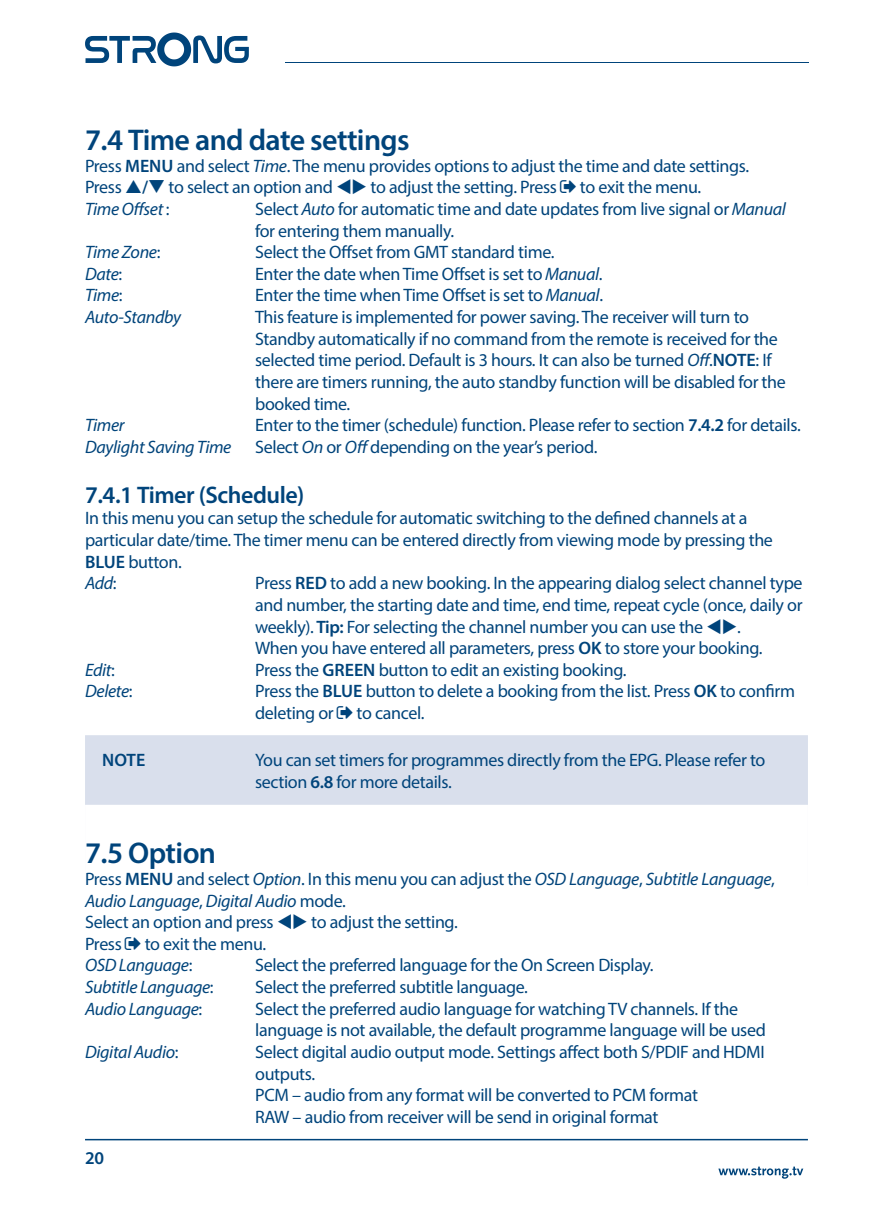
<style>
.page{position:relative;width:893px;height:1217px;background:#fff}
.page>*{position:absolute;margin:0;border:0;box-sizing:border-box;transform-origin:0 0}
.t1{font:600 30px "Myriad Pro";letter-spacing:-.02em;color:#00447b}
.t2{font:600 24px "Myriad Pro";letter-spacing:-.02em;color:#00447b}
.t3{font:18px/21.6px "Myriad Pro";letter-spacing:-.02em;color:#00447b}
.t4{font:italic 18px "Myriad Pro";letter-spacing:-.02em;color:#00447b}
.t5{font:600 18px "Myriad Pro";letter-spacing:-.01em;color:#00447b}
.s1{font-weight:600}
.s2{font-style:italic}
.s3{font-style:normal}
</style>
<div class="page">
<hr style="left:85px;top:1138px;width:723px;height:2px;background:#00447b">
<hr style="left:285px;top:62px;width:524px;height:1px;background:#00447b">
<svg style="left:85px;top:33px;width:164px;height:33px"></svg>
<svg style="left:718px;top:1166px;width:85px;height:12px"></svg>
<div style="left:85px;top:735px;width:723px;height:150px;background:#d9dfec"></div>
<div style="left:85px;top:804px;width:723px;height:105px;background:#fff"></div>
<h1 class="t1" style="left:85px;top:121px;width:326px">7.4 Time and date settings</h1>
<p class="t3" style="left:85px;top:155px;width:666px">Press <span class="s1">MENU</span> and select <span class="s2">Time</span>. The menu provides options to adjust the time and date settings.<br>Press <span class="s1">/</span>❑ to select an option and ▼◆ to adjust the setting. Press</p>
<p class="t3" style="left:580px;top:176px;width:123px">to exit the menu.</p>
<p class="t4" style="left:85px;top:198px;width:86px">Time Offset <span class="s3">:</span></p>
<p class="t3" style="left:255px;top:198px;width:532px">Select <span class="s2">Auto</span> for automatic time and date updates from live signal or <span class="s2">Manual </span>for entering them manually.</p>
<p class="t4" style="left:85px;top:241px;width:77px">Time Zone<span class="s3">:</span></p>
<p class="t3" style="left:255px;top:241px;width:301px">Select the Offset from GMT standard time.</p>
<p class="t4" style="left:85px;top:263px;width:39px">Date<span class="s3">:</span></p>
<p class="t3" style="left:255px;top:263px;width:349px">Enter the date when Time Offset is set to <span class="s2">Manual</span>.</p>
<p class="t4" style="left:85px;top:284px;width:39px">Time<span class="s3">:</span></p>
<p class="t3" style="left:255px;top:284px;width:349px">Enter the time when Time Offset is set to <span class="s2">Manual</span>.</p>
<p class="t4" style="left:85px;top:306px;width:98px">Auto-Standby</p>
<p class="t3" style="left:255px;top:306px;width:532px">This feature is implemented for power saving. The receiver will turn to Standby automatically if no command from the remote is received for the selected time period. Default is 3 hours. It can also be turned <span class="s2">Off</span>.<span class="s1">NOTE</span>: If there are timers running, the auto standby function will be disabled for the booked time.</p>
<p class="t4" style="left:85px;top:414px;width:41px">Timer</p>
<p class="t3" style="left:255px;top:414px;width:547px">Enter to the timer (schedule) function. Please refer to section <span class="s1">7.4.2</span> for details.</p>
<p class="t4" style="left:85px;top:435px;width:148px">Daylight Saving Time</p>
<p class="t3" style="left:255px;top:435px;width:344px">Select <span class="s2">On</span> or <span class="s2">Off</span> depending on the year’s period.</p>
<h2 class="t2" style="left:85px;top:479px;width:221px">7.4.1 Timer (Schedule)</h2>
<p class="t3" style="left:85px;top:507px;width:689px">In this menu you can setup the schedule for automatic switching to the defined channels at a particular date/time. The timer menu can be entered directly from viewing mode by pressing the <span class="s1">BLUE</span> button.<br><span class="s2">Add</span>:</p>
<p class="t3" style="left:255px;top:572px;width:549px">Press <span class="s1">RED</span> to add a new booking. In the appearing dialog select channel type and number, the starting date and time, end time, repeat cycle (once, daily or weekly). <span class="s1">Tip:</span> For selecting the channel number you can use the ▼◆.<br>When you have entered all parameters, press <span class="s1">OK</span> to store your booking.</p>
<p class="t4" style="left:85px;top:658px;width:31px">Edit<span class="s3">:</span></p>
<p class="t3" style="left:255px;top:658px;width:373px">Press the <span class="s1">GREEN</span> button to edit an existing booking.</p>
<p class="t4" style="left:85px;top:680px;width:49px">Delete<span class="s3">:</span></p>
<p class="t3" style="left:255px;top:680px;width:541px">Press the <span class="s1">BLUE</span> button to delete a booking from the list. Press <span class="s1">OK</span> to confirm deleting or</p>
<p class="t3" style="left:357px;top:701px;width:69px">to cancel.</p>
<p class="t5" style="left:102px;top:748px;width:45px">NOTE</p>
<p class="t3" style="left:255px;top:748px;width:512px">You can set timers for programmes directly from the EPG. Please refer to section <span class="s1">6.8</span> for more details.</p>
<h1 class="t1" style="left:85px;top:834px;width:133px">7.5 Option</h1>
<p class="t3" style="left:85px;top:867px;width:691px">Press <span class="s1">MENU</span> and select <span class="s2">Option</span>. In this menu you can adjust the <span class="s2">OSD Language</span>, <span class="s2">Subtitle Language</span>, <span class="s2">Audio Language</span>, <span class="s2">Digital Audio</span> mode.<br>Select an option and press ▼◆ to adjust the setting.<br>Press</p>
<p class="t3" style="left:85px;top:932px;width:183px;text-indent:60px">to exit the menu.<br><span class="s2">OSD Language</span>:</p>
<p class="t3" style="left:255px;top:954px;width:400px">Select the preferred language for the On Screen Display.</p>
<p class="t4" style="left:85px;top:975px;width:130px">Subtitle Language<span class="s3">:</span></p>
<p class="t3" style="left:255px;top:975px;width:274px">Select the preferred subtitle language.</p>
<p class="t4" style="left:85px;top:997px;width:119px">Audio Language<span class="s3">:</span></p>
<p class="t3" style="left:255px;top:997px;width:512px">Select the preferred audio language for watching TV channels. If the language is not available, the default programme language will be used</p>
<p class="t4" style="left:85px;top:1040px;width:95px">Digital Audio<span class="s3">:</span></p>
<p class="t3" style="left:255px;top:1040px;width:511px">Select digital audio output mode. Settings affect both S/PDIF and HDMI outputs.<br>PCM – audio from any format will be converted to PCM format<br>RAW – audio from receiver will be send in original format</p>
<p class="t5" style="left:85px;top:1146px;width:20px">20</p>
</div>
